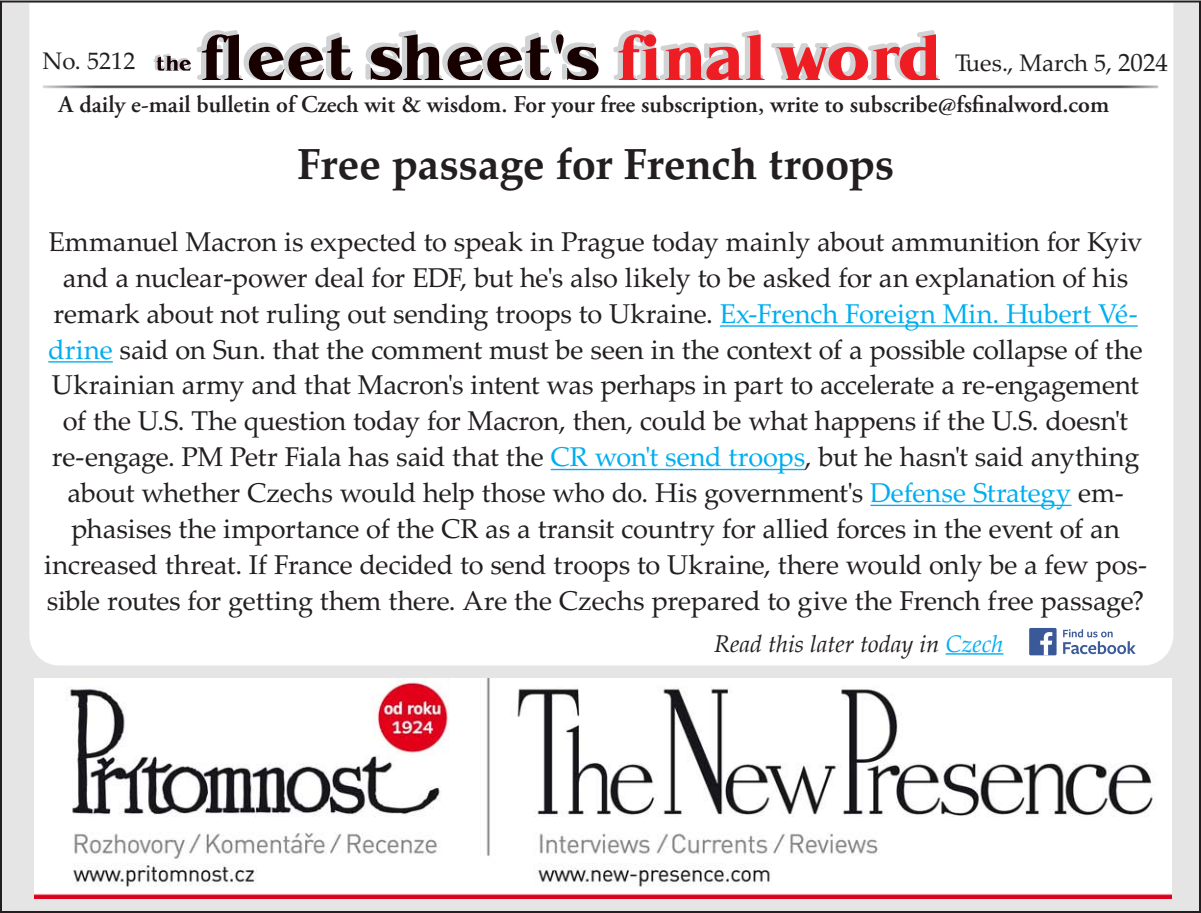
<style>
.page{position:relative;width:1201px;height:913px;background:#fff}
.page>*{position:absolute;margin:0;border:0;box-sizing:border-box;transform-origin:0 0}
.t1{font:700 43.6px "Palatino LTCE";letter-spacing:-.005em;color:#231f20}
.t2{font:27.2px/35.8px "Palatino LTCE";letter-spacing:-.01em;color:#231f20;text-align:center}
.t3{font:600 24px "Adobe Garamond Pro";color:#231f20}
.t4{font:italic 24px "Palatino";color:#231f20}
.t5{font:24px "Palatino LTCE";color:#231f20}
.s1{font-size:25px}
.s2{color:#00aeef}
</style>
<div class="page">
<div style="left:1px;top:1px;width:1198px;height:910px;background:#e5e5e5"></div>
<div style="left:28px;top:1px;width:1146px;height:665px;background:#fff"></div>
<img style="left:40px;top:83px;width:1120px;height:7px">
<svg style="left:153px;top:30px;width:446px;height:50px;background:#aaa3a4"></svg>
<svg style="left:611px;top:30px;width:328px;height:50px;background:#eda0a3"></svg>
<hr style="left:945px;top:653px;width:58px;height:1px;background:#00aeef">
<svg style="left:1062px;top:629px;width:73px;height:25px;background:#c8d1e2"></svg>
<div style="left:1028px;top:627px;width:28px;height:28px;background:#3b5998;border-radius:2px"></div>
<svg style="left:1040px;top:632px;width:12px;height:23px"></svg>
<hr style="left:719px;top:325px;width:418px;height:1px;background:#00aeef">
<hr style="left:48px;top:361px;width:65px;height:1px;background:#00aeef">
<hr style="left:550px;top:468px;width:254px;height:2px;background:#00aeef">
<hr style="left:870px;top:504px;width:201px;height:2px;background:#00aeef">
<img style="left:35px;top:678px;width:1136px;height:220px">
<p class="t5" style="left:42px;top:47px;width:94px">No. 5212</p>
<p class="t5" style="left:954px;top:49px;width:214px">Tues., March 5, <span class="s1">2024</span></p>
<p class="t3" style="left:59px;top:90px;width:1051px">A daily e-mail bulletin of Czech wit &amp; wisdom. For your free subscription, write to subscribe@fsfinalword.com</p>
<p class="t1" style="left:297px;top:138px;width:598px">Free passage for French troops</p>
<p class="t2" style="left:44px;top:224px;width:1104px">Emmanuel Macron is expected to speak in Prague today mainly about ammunition for Kyiv and a nuclear-power deal for EDF, but he's also likely to be asked for an explanation of his remark about not ruling out sending troops to Ukraine. <span class="s2">Ex-French Foreign Min. Hubert Vé&shy;drine</span> said on Sun. that the comment must be seen in the context of a possible collapse of the Ukrainian army and that Macron's intent was perhaps in part to accelerate a re-engagement of the U.S. The question today for Macron, then, could be what happens if the U.S. doesn't re-engage. PM Petr Fiala has said that the <span class="s2">CR won't send troops</span>, but he hasn't said anything about whether Czechs would help those who do. His government's <span class="s2">Defense Strategy</span> em&shy;phasises the importance of the CR as a transit country for allied forces in the event of an increased threat. If France decided to send troops to Ukraine, there would only be a few pos&shy;sible routes for getting them there. Are the Czechs prepared to give the French free passage?</p>
<p class="t4" style="left:714px;top:623px;width:291px">Read this later today in <span class="s2">Czech</span></p>
</div>
